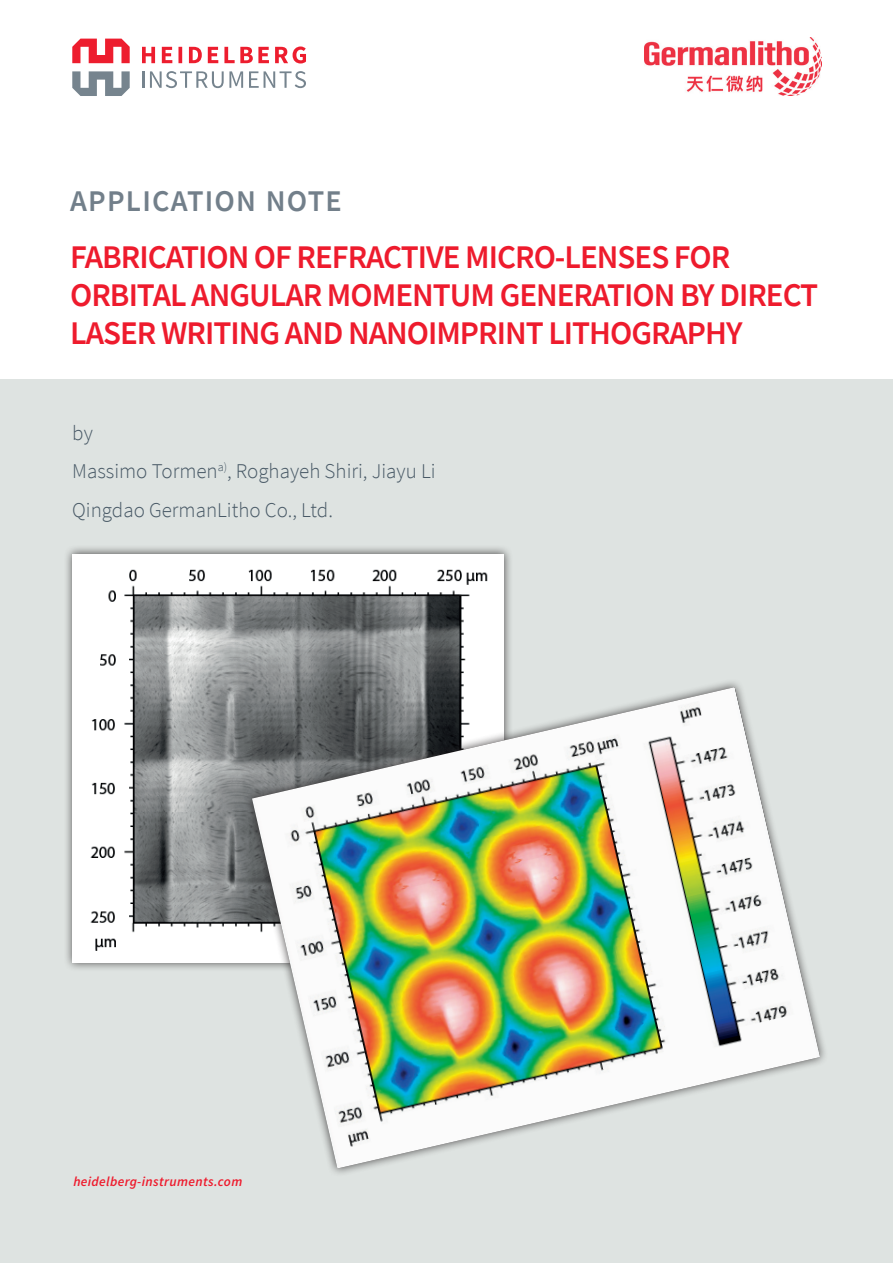
<style>
.page{position:relative;width:893px;height:1263px;background:#fff}
.page>*{position:absolute;margin:0;border:0;box-sizing:border-box;transform-origin:0 0}
.t1{font:600 33px/38.2px "Source Sans Pro";letter-spacing:-.03em;color:#ee1b2d}
.t2{font:600 30px "Source Sans Pro";letter-spacing:.04em;color:#727f8a}
.t3{font:300 21px/38.2px "Source Sans Pro";color:#475865}
.t4{font:italic 13.5px "Source Sans Variable";letter-spacing:.025em;color:#ee1b2d}
</style>
<div class="page">
<div style="left:0;top:380px;width:893px;height:883px;background:#dee3e1"></div>
<svg style="left:72px;top:71px;width:58px;height:25px"></svg>
<svg style="left:142px;top:71px;width:2px;height:17px"></svg>
<svg style="left:150px;top:71px;width:93px;height:17px"></svg>
<svg style="left:249px;top:71px;width:57px;height:17px"></svg>
<svg style="left:72px;top:39px;width:234px;height:25px"></svg>
<img style="left:644px;top:38px;width:177px;height:57px">
<div style="left:63px;top:545px;width:450px;height:426px;background:#231f20;opacity:.75"></div>
<img style="left:72px;top:554px;width:432px;height:408px">
<div style="left:243px;top:678px;width:585px;height:499px;background:#231f20;opacity:.75"></div>
<img style="left:252px;top:687px;width:568px;height:481px">
<p class="t2" style="left:70px;top:181px;width:273px">APPLICATION NOTE</p>
<p class="t1" style="left:70px;top:237px;width:750px">FABRICATION OF REFRACTIVE MICRO-LENSES FOR<br>ORBITAL ANGULAR MOMENTUM GENERATION BY DIRECT<br>LASER WRITING AND NANOIMPRINT LITHOGRAPHY</p>
<p class="t3" style="left:72px;top:414px;width:365px">by<br>Massimo Tormen<sup>a)</sup>, Roghayeh Shiri, Jiayu Li<br>Qingdao GermanLitho Co., Ltd.</p>
<p class="t4" style="left:73px;top:1174px;width:170px">heidelberg-instruments.com</p>
</div>
